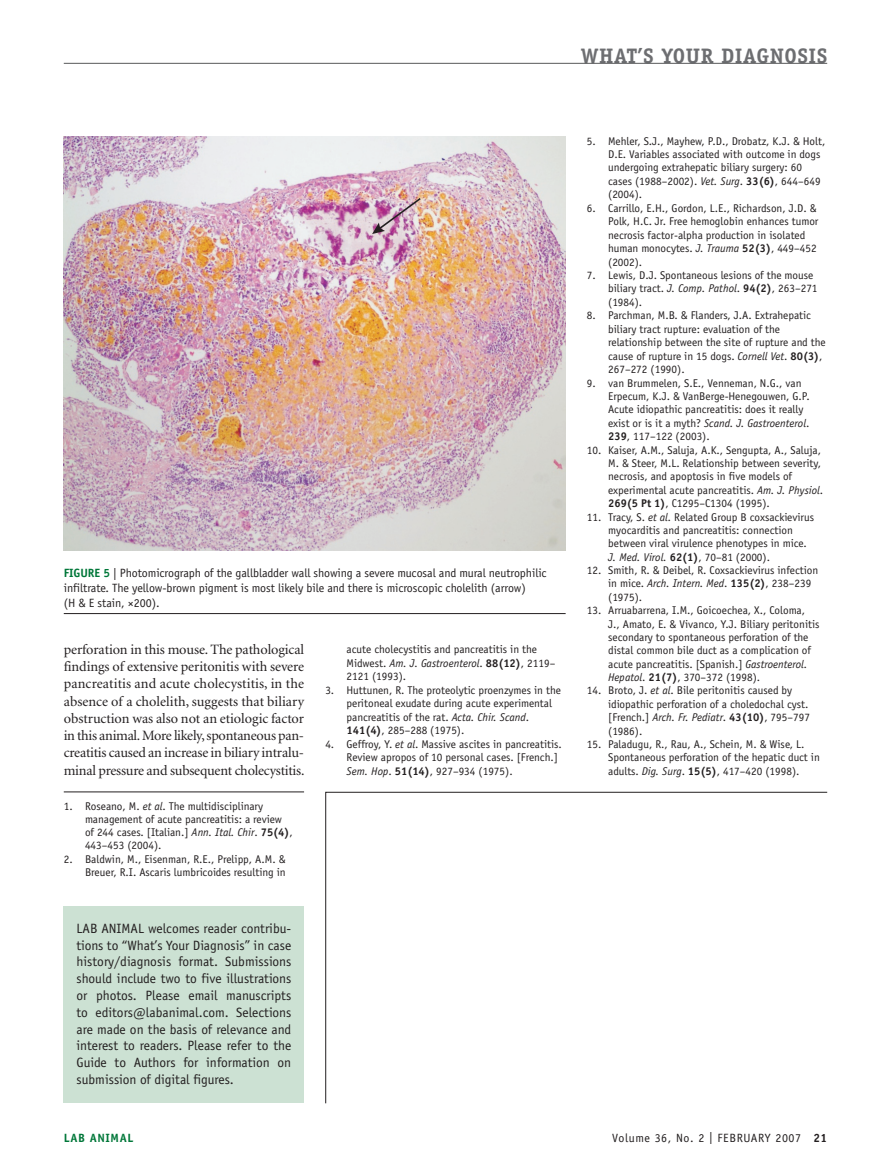
<style>
.page{position:relative;width:891px;height:1175px;background:#fff}
.page>*{position:absolute;margin:0;border:0;box-sizing:border-box;transform-origin:0 0}
.t1{font:700 21px "Officina Serif";letter-spacing:.025em;color:#6d6e71}
.t2{font:14.25px/17.2px "Minion";letter-spacing:-.015em;color:#231f20;text-align:justify}
.t3{font:13.5px/16.8px "Officina Sans";color:#231f20;text-align:justify}
.t4{font:12px/15px "Officina Sans";letter-spacing:-.005em;color:#231f20}
.t5{font:12px "Officina Sans";letter-spacing:.05em;color:#231f20}
.t6{font:700 12px "Officina Sans";letter-spacing:.05em;color:#007739}
.t7{font:11.25px/13.5px "Officina Sans";color:#231f20}
.s1{font-weight:700;color:#007739}
.s2{font-style:italic}
.s3{font-weight:700}
.s4{font-family:"Officina Serif";font-weight:700}
</style>
<div class="page">
<hr style="left:64px;top:791px;width:240px;height:1px;background:#231f20">
<img style="left:64px;top:136px;width:502px;height:414px">
<svg style="left:372px;top:196px;width:50px;height:38px;background:#c8a1b4"></svg>
<hr style="left:64px;top:613px;width:502px;height:1px;background:#231f20">
<div style="left:64px;top:905px;width:240px;height:197px;background:#cce1d3"></div>
<svg style="left:325px;top:791px;width:503px;height:313px"></svg>
<hr style="left:64px;top:63px;width:763px;height:1px;background:#57585a">
<h1 class="t1" style="left:581px;top:48px;width:248px">WHAT’S YOUR DIAGNOSIS</h1>
<p class="t4" style="left:64px;top:566px;width:484px"><span class="s1">FIGURE 5</span> | Photomicrograph of the gallbladder wall showing a severe mucosal and mural neutrophilic infiltrate. The yellow-brown pigment is most likely bile and there is microscopic cholelith (arrow)<br>(H &amp; E stain, ×200).</p>
<p class="t2" style="left:64px;top:642px;width:242px">perforation in this mouse. The pathological findings of extensive peritonitis with severe pancreatitis and acute cholecystitis, in the absence of a cholelith, suggests that biliary obstruction was also not an etiologic factor in this animal. More likely, spontaneous pan&shy;creatitis caused an increase in biliary intralu&shy;minal pressure and subsequent cholecystitis.</p>
<p class="t7" style="left:85px;top:800px;width:209px;text-indent:-21px">1. Roseano, M. <span class="s2">et al</span>. The multidisciplinary management of acute pancreatitis: a review of 244 cases. [Italian.] <span class="s2">Ann. Ital. Chir</span>. <span class="s3">75(4)</span>, 443–453 (2004).</p>
<p class="t7" style="left:64px;top:853px;width:223px;text-align:right">2. Baldwin, M., Eisenman, R.E., Prelipp, A.M. &amp;<br>Breuer, R.I. Ascaris lumbricoides resulting in</p>
<p class="t3" style="left:77px;top:920px;width:216px">LAB ANIMAL welcomes reader contribu&shy;tions to “What’s Your Diagnosis” in case history/diagnosis format. Submissions should include two to five illustrations or photos. Please email manuscripts to editors@labanimal.com. Selections are made on the basis of relevance and interest to readers. Please refer to the Guide to Authors for information on submission of digital figures.</p>
<p class="t7" style="left:347px;top:643px;width:210px">acute cholecystitis and pancreatitis in the<br>Midwest. <span class="s2">Am. J. Gastroenterol</span>. <span class="s3">88(12)</span>, 2119–<br>2121 (1993).</p>
<p class="t7" style="left:347px;top:684px;width:216px;text-indent:-21px">3. Huttunen, R. The proteolytic proenzymes in the peritoneal exudate during acute experimental pancreatitis of the rat. <span class="s2">Acta. Chir. Scand</span>.<br><span class="s3">141(4)</span>, 285–288 (1975).</p>
<p class="t7" style="left:347px;top:738px;width:217px;text-indent:-21px">4. Geffroy, Y. <span class="s2">et al</span>. Massive ascites in pancreatitis.<br>Review apropos of 10 personal cases. [French.]<br><span class="s2">Sem. Hop</span>. <span class="s3">51(14)</span>, 927–934 (1975).</p>
<p class="t7" style="left:608px;top:135px;width:219px;text-indent:-21px">5. Mehler, S.J., Mayhew, P.D., Drobatz, K.J. &amp; Holt, D.E. Variables associated with outcome in dogs undergoing extrahepatic biliary surgery: 60 cases (1988–2002). <span class="s2">Vet. Surg</span>. <span class="s3">33(6)</span>, 644–649 (2004).</p>
<p class="t7" style="left:608px;top:202px;width:212px;text-indent:-21px">6. Carrillo, E.H., Gordon, L.E., Richardson, J.D. &amp; Polk, H.C. Jr. Free hemoglobin enhances tumor necrosis factor-alpha production in isolated human monocytes. <span class="s2">J. Trauma</span> <span class="s3">52(3)</span>, 449–452 (2002).</p>
<p class="t7" style="left:608px;top:269px;width:211px;text-indent:-21px">7. Lewis, D.J. Spontaneous lesions of the mouse biliary tract. <span class="s2">J. Comp. Pathol</span>. <span class="s3">94(2)</span>, 263–271 (1984).</p>
<p class="t7" style="left:608px;top:310px;width:219px;text-indent:-21px">8. Parchman, M.B. &amp; Flanders, J.A. Extrahepatic biliary tract rupture: evaluation of the relationship between the site of rupture and the cause of rupture in 15 dogs. <span class="s2">Cornell Vet</span>. <span class="s3">80(3)</span>, 267–272 (1990).</p>
<p class="t7" style="left:608px;top:377px;width:203px;text-indent:-21px">9. van Brummelen, S.E., Venneman, N.G., van Erpecum, K.J. &amp; VanBerge-Henegouwen, G.P.<br>Acute idiopathic pancreatitis: does it really exist or is it a myth? <span class="s2">Scand. J. Gastroenterol</span>.<br><span class="s3">239</span>, 117–122 (2003).</p>
<p class="t7" style="left:608px;top:444px;width:217px;text-indent:-21px">10. Kaiser, A.M., Saluja, A.K., Sengupta, A., Saluja, M. &amp; Steer, M.L. Relationship between severity, necrosis, and apoptosis in five models of experimental acute pancreatitis. <span class="s2">Am. J. Physiol</span>.<br><span class="s3">269(5 Pt 1)</span>, C1295–C1304 (1995).</p>
<p class="t7" style="left:608px;top:511px;width:208px;text-indent:-21px">11. Tracy, S. <span class="s2">et al.</span> Related Group B coxsackievirus myocarditis and pancreatitis: connection between viral virulence phenotypes in mice.<br><span class="s2">J. Med. Virol.</span> <span class="s3">62(1)</span>, 70–81 (2000).</p>
<p class="t7" style="left:608px;top:564px;width:212px;text-indent:-21px">12. Smith, R. &amp; Deibel, R. Coxsackievirus infection in mice. <span class="s2">Arch. Intern. Med</span>. <span class="s3">135(2)</span>, 238–239 (1975).</p>
<p class="t7" style="left:608px;top:604px;width:213px;text-indent:-21px">13. Arruabarrena, I.M., Goicoechea, X., Coloma, J., Amato, E. &amp; Vivanco, Y.J. Biliary peritonitis secondary to spontaneous perforation of the distal common bile duct as a complication of acute pancreatitis. [Spanish.] <span class="s2">Gastroenterol.<br>Hepatol</span>. <span class="s3">21(7)</span>, 370–372 (1998).</p>
<p class="t7" style="left:608px;top:685px;width:203px;text-indent:-21px">14. Broto, J. <span class="s2">et al</span>. Bile peritonitis caused by idiopathic perforation of a choledochal cyst. [French.] <span class="s2">Arch. Fr. Pediatr</span>. <span class="s3">43(10)</span>, 795–797 (1986).</p>
<p class="t7" style="left:608px;top:738px;width:213px;text-indent:-21px">15. Paladugu, R., Rau, A., Schein, M. &amp; Wise, L.<br>Spontaneous perforation of the hepatic duct in adults. <span class="s2">Dig. Surg</span>. <span class="s3">15(5)</span>, 417–420 (1998).</p>
<p class="t6" style="left:64px;top:1133px;width:71px">LAB ANIMAL</p>
<p class="t5" style="left:612px;top:1133px;width:216px">Volume 36, No. 2 | FEBRUARY 2007 <span class="s4">21</span></p>
</div>
